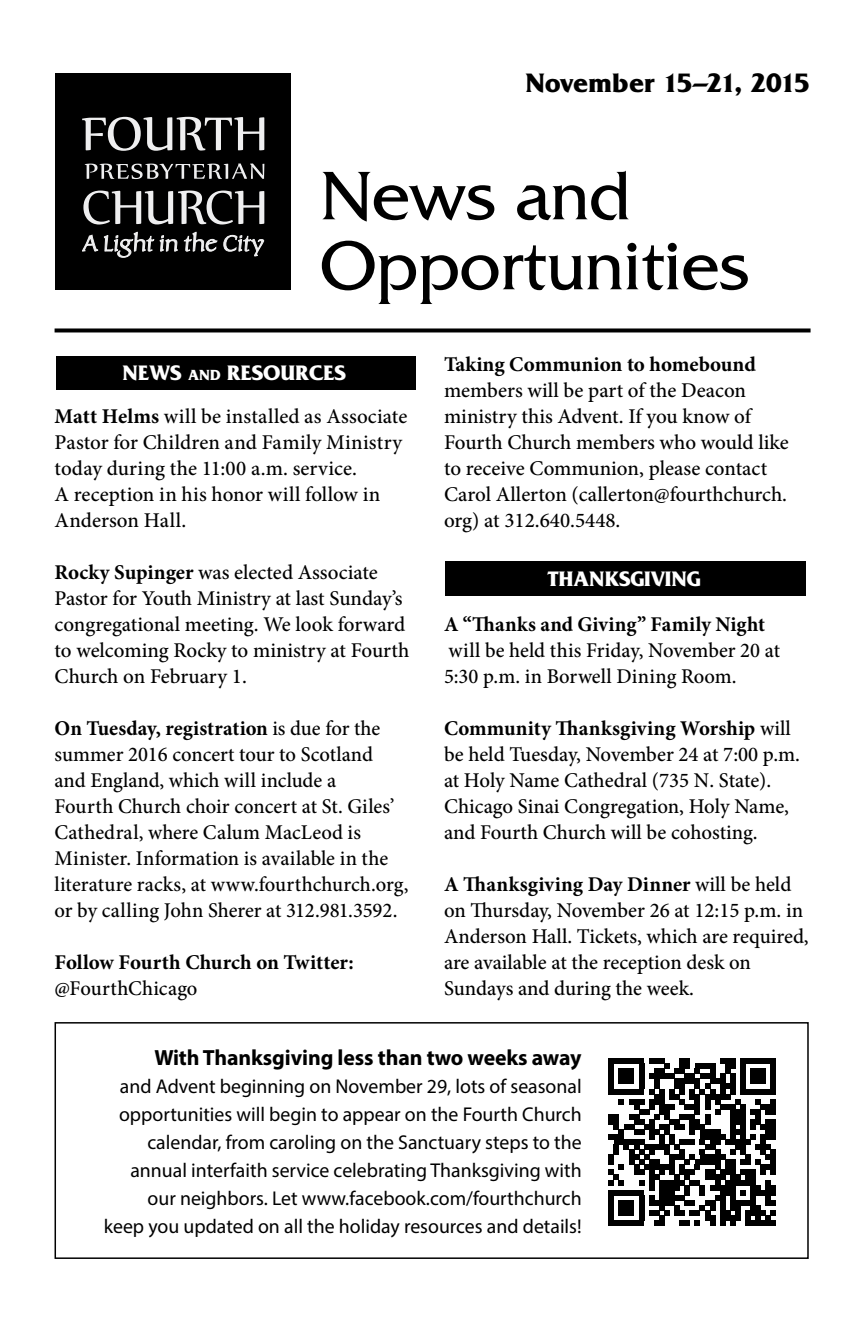
<style>
.page{position:relative;width:864px;height:1332px;background:#fff}
.page>*{position:absolute;margin:0;border:0;box-sizing:border-box;transform-origin:0 0}
.t1{font:72px/70px "Friz Quadrata Std";color:#000}
.t2{font:700 28px "Friz Quadrata Std";letter-spacing:-.01em;color:#000}
.t3{font:700 22px "Myriad Pro";letter-spacing:-.005em;color:#000}
.t4{font:700 22px "Friz Quadrata Std";color:#fff}
.t5{font:500 21px/26px "Minion Pro";color:#000}
.t6{font:700 21px "Minion Pro";color:#000}
.t7{font:20px/28px "Myriad Pro";color:#000;text-align:right}
.s1{font-size:15.4px}
.s2{font-weight:700}
</style>
<div class="page">
<svg style="left:55px;top:328px;width:756px;height:4px;background:#1e1e1e"></svg>
<div style="left:56px;top:73px;width:235px;height:216px;background:#000"></div>
<svg style="left:82px;top:235px;width:16px;height:16px"></svg>
<svg style="left:104px;top:232px;width:50px;height:25px"></svg>
<svg style="left:160px;top:235px;width:18px;height:17px"></svg>
<svg style="left:184px;top:232px;width:33px;height:20px"></svg>
<svg style="left:224px;top:234px;width:40px;height:22px"></svg>
<svg style="left:82px;top:117px;width:182px;height:34px"></svg>
<svg style="left:83px;top:191px;width:181px;height:34px"></svg>
<svg style="left:85px;top:163px;width:179px;height:16px"></svg>
<div style="left:56px;top:356px;width:360px;height:34px;background:#000"></div>
<div style="left:55px;top:1022px;width:754px;height:237px;border:2px solid #000"></div>
<svg style="left:609px;top:1064px;width:167px;height:162px"></svg>
<div style="left:609px;top:1059px;width:35px;height:5px;background:#000"></div>
<div style="left:649px;top:1059px;width:15px;height:5px;background:#000"></div>
<div style="left:680px;top:1059px;width:10px;height:5px;background:#000"></div>
<div style="left:720px;top:1059px;width:15px;height:5px;background:#000"></div>
<div style="left:740px;top:1059px;width:36px;height:5px;background:#000"></div>
<div style="left:445px;top:561px;width:361px;height:34px;background:#000"></div>
<h2 class="t2" style="left:525px;top:68px;width:286px">November 15–21, 2015</h2>
<h1 class="t1" style="left:320px;top:161px;width:431px">News and<br>Opportunities</h1>
<p class="t4" style="left:123px;top:360px;width:225px">NEWS <span class="s1">and</span> RESOURCES</p>
<p class="t5" style="left:55px;top:404px;width:354px"><span class="s2">Matt Helms</span> will be installed as Associate Pastor for Children and Family Ministry today during the 11:00 a.m. service.<br>A reception in his honor will follow in Anderson Hall.</p>
<p class="t5" style="left:55px;top:560px;width:356px"><span class="s2">Rocky Supinger</span> was elected Associate Pastor for Youth Ministry at last Sunday’s congregational meeting. We look forward to welcoming Rocky to ministry at Fourth Church on February 1.</p>
<p class="t5" style="left:55px;top:716px;width:356px"><span class="s2">On Tuesday, registration</span> is due for the summer 2016 concert tour to Scotland and England, which will include a<br>Fourth Church choir concert at St. Giles’ Cathedral, where Calum MacLeod is Minister. Information is available in the literature racks, at www.fourthchurch.org, or by calling John Sherer at 312.981.3592.</p>
<p class="t6" style="left:55px;top:948px;width:301px">Follow Fourth Church on Twitter:</p>
<p class="t5" style="left:55px;top:976px;width:144px">@FourthChicago</p>
<p class="t6" style="left:444px;top:350px;width:314px">Taking Communion to homebound</p>
<p class="t5" style="left:444px;top:378px;width:346px">members will be part of the Deacon ministry this Advent. If you know of Fourth Church members who would like to receive Communion, please contact Carol Allerton (callerton@fourthchurch. org) at 312.640.5448.</p>
<p class="t4" style="left:548px;top:567px;width:154px">THANKSGIVING</p>
<p class="t6" style="left:444px;top:610px;width:323px">A “Thanks and Giving” Family Night</p>
<p class="t5" style="left:444px;top:638px;width:338px">will be held this Friday, November 20 at<br>5:30 p.m. in Borwell Dining Room.</p>
<p class="t5" style="left:444px;top:716px;width:358px"><span class="s2">Community Thanksgiving Worship</span> will be held Tuesday, November 24 at 7:00 p.m. at Holy Name Cathedral (735 N. State).<br>Chicago Sinai Congregation, Holy Name, and Fourth Church will be cohosting.</p>
<p class="t5" style="left:444px;top:872px;width:366px"><span class="s2">A Thanksgiving Day Dinner</span> will be held on Thursday, November 26 at 12:15 p.m. in Anderson Hall. Tickets, which are required, are available at the reception desk on Sundays and during the week.</p>
<p class="t3" style="left:154px;top:1043px;width:429px">With Thanksgiving less than two weeks away</p>
<p class="t7" style="left:104px;top:1072px;width:479px">and Advent beginning on November 29, lots of seasonal opportunities will begin to appear on the Fourth Church calendar, from caroling on the Sanctuary steps to the annual interfaith service celebrating Thanksgiving with our neighbors. Let www.facebook.com/fourthchurch keep you updated on all the holiday resources and details!</p>
</div>
